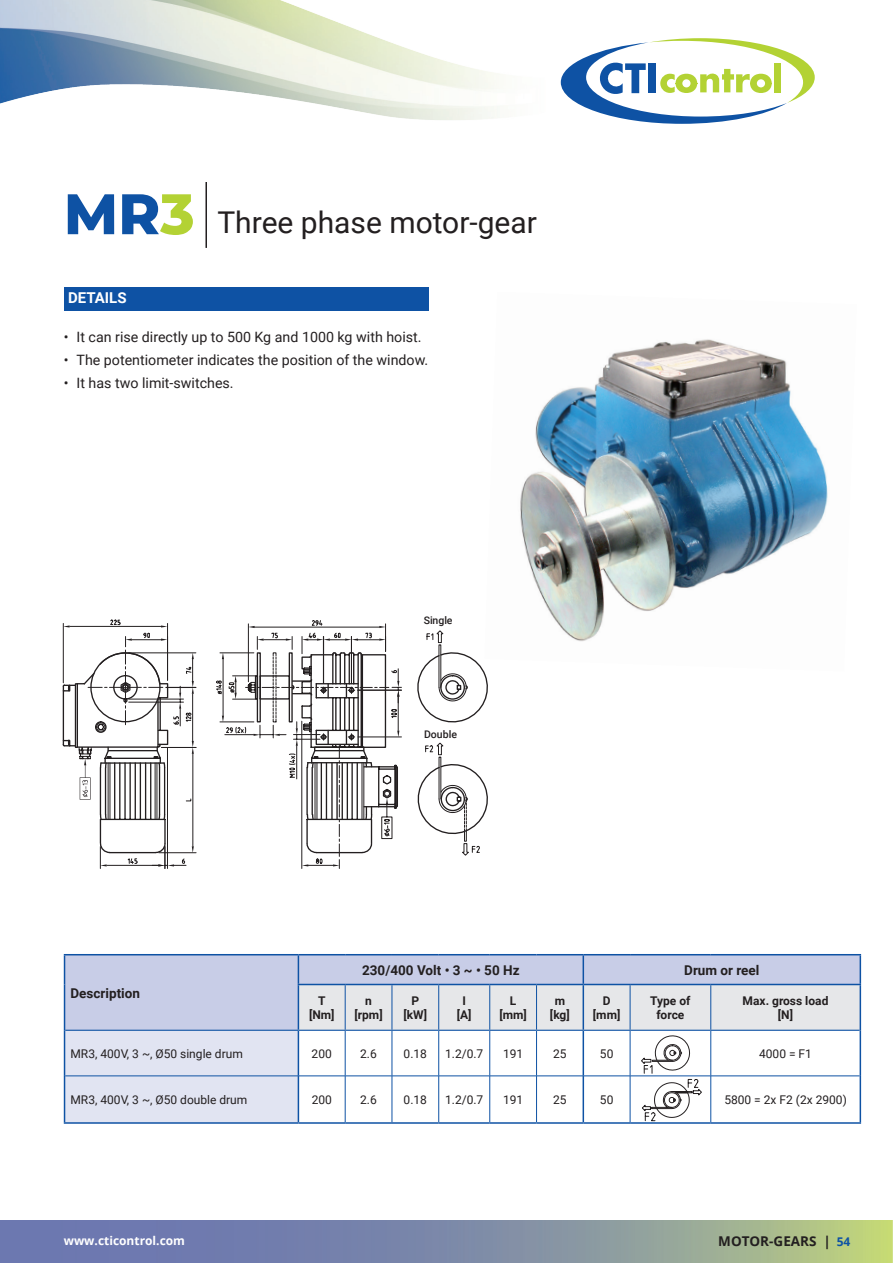
<style>
.page{position:relative;width:893px;height:1263px;background:#fff}
.page>*{position:absolute;margin:0;border:0;box-sizing:border-box;transform-origin:0 0}
.t1{font:30px "Roboto";color:#231f20}
.t2{font:700 15px "Roboto";color:#fff}
.t3{font:14.25px "Roboto";color:#231f20}
.t4{font:700 13.5px "Roboto";color:#231f20}
.t5{font:700 13.5px "Open Sans";color:#231f20}
.t6{font:12px "Roboto";color:#231f20}
.t7{font:700 12px/14.4px "Roboto";color:#231f20;text-align:center}
.t8{font:700 12px "Open Sans";color:#fff}
.t9{font:500 10.5px "Roboto";color:#231f20}
.s1{font-family:"Montserrat";font-weight:800;font-size:57px;color:#0e52a4}
.s2{font-family:"Montserrat";font-weight:800;font-size:57px;color:#b3d234}
.s3{font-size:12px;color:#0e52a4}
</style>
<div class="page">
<hr style="left:298px;top:1122px;width:47px;height:2px;background:#0e52a4">
<hr style="left:345px;top:1122px;width:47px;height:2px;background:#0e52a4">
<hr style="left:392px;top:1122px;width:47px;height:2px;background:#0e52a4">
<hr style="left:439px;top:1122px;width:51px;height:2px;background:#0e52a4">
<hr style="left:490px;top:1122px;width:46px;height:2px;background:#0e52a4">
<hr style="left:536px;top:1122px;width:47px;height:2px;background:#0e52a4">
<hr style="left:583px;top:1122px;width:47px;height:2px;background:#0e52a4">
<hr style="left:630px;top:1122px;width:81px;height:2px;background:#0e52a4">
<hr style="left:711px;top:1122px;width:150px;height:2px;background:#0e52a4">
<hr style="left:64px;top:954px;width:234px;height:1px;background:#0e52a4">
<hr style="left:298px;top:954px;width:47px;height:1px;background:#0e52a4">
<hr style="left:345px;top:954px;width:47px;height:1px;background:#0e52a4">
<hr style="left:392px;top:954px;width:47px;height:1px;background:#0e52a4">
<hr style="left:439px;top:954px;width:51px;height:1px;background:#0e52a4">
<hr style="left:490px;top:954px;width:46px;height:1px;background:#0e52a4">
<hr style="left:536px;top:954px;width:47px;height:1px;background:#0e52a4">
<hr style="left:583px;top:954px;width:47px;height:1px;background:#0e52a4">
<hr style="left:630px;top:954px;width:81px;height:1px;background:#0e52a4">
<hr style="left:711px;top:954px;width:150px;height:1px;background:#0e52a4">
<svg style="left:64px;top:955px;width:797px;height:168px"></svg>
<hr style="left:298px;top:985px;width:1px;height:45px;background:#0e52a4">
<hr style="left:298px;top:984px;width:47px;height:1px;background:#0e52a4">
<hr style="left:345px;top:985px;width:1px;height:45px;background:#0e52a4">
<hr style="left:345px;top:984px;width:47px;height:1px;background:#0e52a4">
<hr style="left:392px;top:984px;width:47px;height:1px;background:#0e52a4">
<hr style="left:439px;top:984px;width:51px;height:1px;background:#0e52a4">
<hr style="left:490px;top:984px;width:46px;height:1px;background:#0e52a4">
<hr style="left:392px;top:985px;width:1px;height:45px;background:#0e52a4">
<hr style="left:438px;top:985px;width:1px;height:45px;background:#0e52a4">
<hr style="left:489px;top:985px;width:1px;height:45px;background:#0e52a4">
<hr style="left:536px;top:985px;width:1px;height:45px;background:#0e52a4">
<hr style="left:536px;top:984px;width:47px;height:1px;background:#0e52a4">
<hr style="left:583px;top:985px;width:1px;height:45px;background:#0e52a4">
<hr style="left:583px;top:984px;width:47px;height:1px;background:#0e52a4">
<hr style="left:630px;top:985px;width:1px;height:45px;background:#0e52a4">
<hr style="left:630px;top:984px;width:81px;height:1px;background:#0e52a4">
<hr style="left:710px;top:985px;width:1px;height:45px;background:#0e52a4">
<hr style="left:711px;top:984px;width:150px;height:1px;background:#0e52a4">
<hr style="left:64px;top:1030px;width:1px;height:46px;background:#0e52a4">
<hr style="left:65px;top:1030px;width:233px;height:1px;background:#0e52a4">
<hr style="left:298px;top:1031px;width:1px;height:45px;background:#0e52a4">
<hr style="left:298px;top:1030px;width:47px;height:1px;background:#0e52a4">
<hr style="left:345px;top:1031px;width:1px;height:45px;background:#0e52a4">
<hr style="left:345px;top:1030px;width:47px;height:1px;background:#0e52a4">
<hr style="left:392px;top:1030px;width:47px;height:1px;background:#0e52a4">
<hr style="left:439px;top:1030px;width:51px;height:1px;background:#0e52a4">
<hr style="left:490px;top:1030px;width:46px;height:1px;background:#0e52a4">
<hr style="left:392px;top:1031px;width:1px;height:45px;background:#0e52a4">
<hr style="left:438px;top:1031px;width:1px;height:45px;background:#0e52a4">
<hr style="left:489px;top:1031px;width:1px;height:45px;background:#0e52a4">
<hr style="left:536px;top:1031px;width:1px;height:45px;background:#0e52a4">
<hr style="left:536px;top:1030px;width:47px;height:1px;background:#0e52a4">
<hr style="left:583px;top:1031px;width:1px;height:45px;background:#0e52a4">
<hr style="left:583px;top:1030px;width:47px;height:1px;background:#0e52a4">
<hr style="left:630px;top:1031px;width:1px;height:45px;background:#0e52a4">
<hr style="left:630px;top:1030px;width:81px;height:1px;background:#0e52a4">
<hr style="left:710px;top:1031px;width:1px;height:45px;background:#0e52a4">
<hr style="left:711px;top:1030px;width:149px;height:1px;background:#0e52a4">
<hr style="left:64px;top:1076px;width:1px;height:46px;background:#0e52a4">
<hr style="left:65px;top:1075px;width:233px;height:1px;background:#0e52a4">
<hr style="left:64px;top:1122px;width:234px;height:2px;background:#0e52a4">
<hr style="left:298px;top:1076px;width:1px;height:46px;background:#0e52a4">
<hr style="left:298px;top:1075px;width:47px;height:1px;background:#0e52a4">
<hr style="left:345px;top:1076px;width:1px;height:46px;background:#0e52a4">
<hr style="left:345px;top:1075px;width:47px;height:1px;background:#0e52a4">
<hr style="left:392px;top:1075px;width:47px;height:1px;background:#0e52a4">
<hr style="left:439px;top:1075px;width:51px;height:1px;background:#0e52a4">
<hr style="left:490px;top:1075px;width:46px;height:1px;background:#0e52a4">
<hr style="left:392px;top:1076px;width:1px;height:46px;background:#0e52a4">
<hr style="left:438px;top:1076px;width:1px;height:46px;background:#0e52a4">
<hr style="left:489px;top:1076px;width:1px;height:46px;background:#0e52a4">
<hr style="left:536px;top:1076px;width:1px;height:46px;background:#0e52a4">
<hr style="left:536px;top:1075px;width:47px;height:1px;background:#0e52a4">
<hr style="left:583px;top:1076px;width:1px;height:46px;background:#0e52a4">
<hr style="left:583px;top:1075px;width:47px;height:1px;background:#0e52a4">
<hr style="left:630px;top:1076px;width:1px;height:46px;background:#0e52a4">
<hr style="left:630px;top:1075px;width:81px;height:1px;background:#0e52a4">
<hr style="left:710px;top:1076px;width:1px;height:46px;background:#0e52a4">
<hr style="left:711px;top:1075px;width:149px;height:1px;background:#0e52a4">
<img style="left:520px;top:339px;width:308px;height:303px">
<svg style="left:62px;top:619px;width:426px;height:250px"></svg>
<svg style="left:135px;top:619px;width:344px;height:245px"></svg>
<div style="left:439px;top:618px;width:33px;height:11px;background:#fff"></div>
<div style="left:439px;top:729px;width:33px;height:12px;background:#fff"></div>
<div style="left:64px;top:287px;width:365px;height:24px;background:#0e52a4"></div>
<hr style="left:205px;top:182px;width:2px;height:66px;background:#231f20">
<img style="left:0;top:0;width:561px;height:120px">
<svg style="left:561px;top:38px;width:254px;height:86px"></svg>
<h1 class="t1" style="left:64px;top:201px;width:475px"><span class="s1">MR</span><span class="s2">3</span> Three phase motor-gear</h1>
<p class="t2" style="left:68px;top:287px;width:60px">DETAILS</p>
<p class="t3" style="left:64px;top:327px;width:359px">• It can rise directly up to 500 Kg and 1000 kg with hoist.</p>
<p class="t3" style="left:64px;top:350px;width:366px">• The potentiometer indicates the position of the window.</p>
<p class="t3" style="left:64px;top:373px;width:171px">• It has two limit-switches.</p>
<p class="t9" style="left:424px;top:613px;width:30px">Single</p>
<p class="t9" style="left:424px;top:726px;width:34px">Double</p>
<p class="t4" style="left:71px;top:983px;width:71px">Description</p>
<p class="t4" style="left:362px;top:960px;width:159px">230/400 Volt • 3 ~ • 50 Hz</p>
<p class="t4" style="left:684px;top:960px;width:77px">Drum or reel</p>
<p class="t7" style="left:309px;top:993px;width:27px">T [Nm]</p>
<p class="t7" style="left:354px;top:993px;width:30px">n [rpm]</p>
<p class="t7" style="left:403px;top:993px;width:25px">P [kW]</p>
<p class="t7" style="left:457px;top:993px;width:16px">I [A]</p>
<p class="t7" style="left:499px;top:993px;width:29px">L [mm]</p>
<p class="t7" style="left:550px;top:993px;width:21px">m [kg]</p>
<p class="t7" style="left:593px;top:993px;width:29px">D [mm]</p>
<p class="t7" style="left:650px;top:993px;width:42px">Type of force</p>
<p class="t7" style="left:743px;top:993px;width:87px">Max. gross load [N]</p>
<p class="t6" style="left:70px;top:1045px;width:174px">MR3, 400V, 3 ~, Ø50 single drum</p>
<p class="t6" style="left:312px;top:1045px;width:22px">200</p>
<p class="t6" style="left:360px;top:1045px;width:18px">2.6</p>
<p class="t6" style="left:404px;top:1045px;width:25px">0.18</p>
<p class="t6" style="left:445px;top:1045px;width:40px">1.2/0.7</p>
<p class="t6" style="left:503px;top:1045px;width:22px">191</p>
<p class="t6" style="left:553px;top:1045px;width:15px">25</p>
<p class="t6" style="left:600px;top:1045px;width:15px">50</p>
<p class="t6" style="left:759px;top:1045px;width:54px">4000 = F1</p>
<p class="t6" style="left:70px;top:1091px;width:178px">MR3, 400V, 3 ~, Ø50 double drum</p>
<p class="t6" style="left:312px;top:1091px;width:22px">200</p>
<p class="t6" style="left:360px;top:1091px;width:18px">2.6</p>
<p class="t6" style="left:404px;top:1091px;width:25px">0.18</p>
<p class="t6" style="left:445px;top:1091px;width:40px">1.2/0.7</p>
<p class="t6" style="left:503px;top:1091px;width:22px">191</p>
<p class="t6" style="left:553px;top:1091px;width:15px">25</p>
<p class="t6" style="left:600px;top:1091px;width:15px">50</p>
<p class="t6" style="left:724px;top:1091px;width:124px">5800 = 2x F2 (2x 2900)</p>
<p class="t8" style="left:64px;top:1232px;width:123px">www.cticontrol.com</p>
<p class="t5" style="left:718px;top:1231px;width:134px">MOTOR-GEARS | <span class="s3">54</span></p>
</div>
